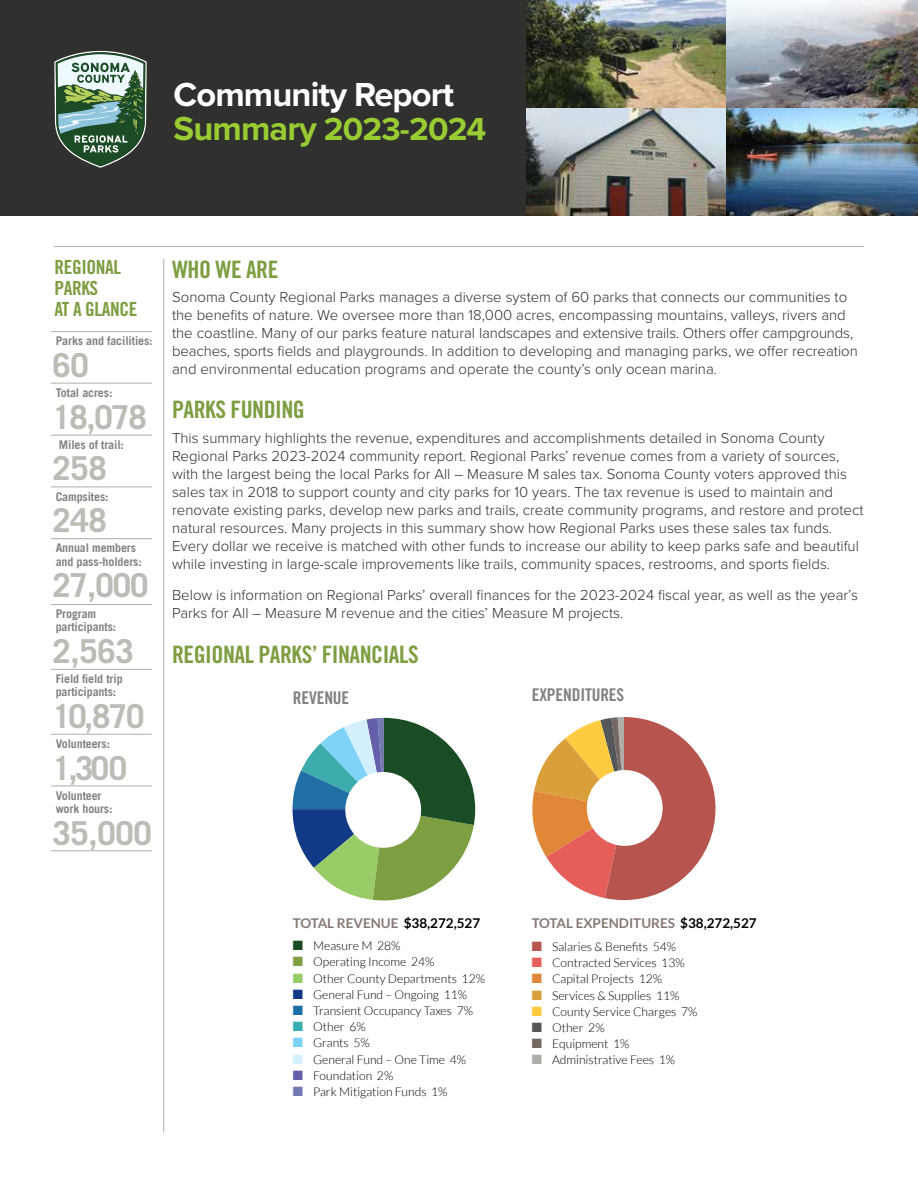
<style>
.page{position:relative;width:918px;height:1188px;background:#fff}
.page>*{position:absolute;margin:0;border:0;box-sizing:border-box;transform-origin:0 0}
.t1{font:700 34.5px "Proxima Nova";letter-spacing:-.025em;color:#fff}
.t2{font:700 33px "Trade Gothic LT Std";letter-spacing:-.01em;color:#bdbbb6}
.t3{font:700 33px "Proxima Nova";letter-spacing:-.025em;color:#9c3}
.t4{font:24px "Trade Gothic LT Std Bd Cn 20";letter-spacing:-.02em;color:#7d9e41}
.t5{font:19.5px/21px "Trade Gothic LT Std Bd Cn 20";letter-spacing:-.02em;color:#7d9e41}
.t6{font:17.55px "Trade Gothic LT Std Bd Cn 20";letter-spacing:-.01em;color:#808285}
.t7{font:300 15px/18px "Proxima Nova";color:#30302f}
.t8{font:700 13.5px "Lato";color:#867875}
.t9{font:300 12.15px "Lato";color:#000}
.t10{font:700 12px/13.5px "Trade Gothic LT Std";letter-spacing:-.01em;color:#808285}
.s1{font-size:34.5px}
.s2{color:#000}
.s3{color:#1b4d25}
.s4{color:#7d9e41}
.s5{color:#98cd67}
.s6{color:#123885}
.s7{color:#1d70a7}
.s8{color:#37aeaf}
.s9{color:#7dd3f7}
.s10{color:#d4effd}
.s11{color:#635faa}
.s12{color:#7179b0}
.s13{color:#b7564e}
.s14{color:#e65f5a}
.s15{color:#e18739}
.s16{color:#da9f3d}
.s17{color:#fecc40}
.s18{color:#54585a}
.s19{color:#756762}
.s20{color:#afada8}
</style>
<div class="page">
<div style="left:0;top:0;width:526px;height:216px;background:#30302f"></div>
<hr style="left:54px;top:246px;width:810px;height:1px;background:#afada8">
<svg style="left:54px;top:51px;width:93px;height:117px;background:#6c8976"></svg>
<hr style="left:163px;top:259px;width:1px;height:873px;background:#afada8">
<hr style="left:51px;top:331px;width:101px;height:1px;background:#afada8">
<hr style="left:51px;top:383px;width:101px;height:1px;background:#afada8">
<hr style="left:51px;top:435px;width:101px;height:1px;background:#afada8">
<hr style="left:51px;top:487px;width:101px;height:1px;background:#afada8">
<hr style="left:51px;top:538px;width:101px;height:1px;background:#afada8">
<hr style="left:51px;top:604px;width:101px;height:1px;background:#afada8">
<hr style="left:51px;top:669px;width:101px;height:1px;background:#afada8">
<hr style="left:51px;top:734px;width:101px;height:1px;background:#afada8">
<hr style="left:51px;top:786px;width:101px;height:1px;background:#afada8">
<hr style="left:51px;top:850px;width:101px;height:1px;background:#afada8">
<svg style="left:293px;top:718px;width:182px;height:183px"></svg>
<div style="left:345px;top:772px;width:76px;height:76px;background:#fff;border-radius:50%"></div>
<svg style="left:532px;top:717px;width:184px;height:183px"></svg>
<div style="left:587px;top:770px;width:76px;height:76px;background:#fff;border-radius:50%"></div>
<img style="left:726px;top:0;width:192px;height:108px">
<img style="left:526px;top:0;width:200px;height:108px">
<img style="left:526px;top:108px;width:392px;height:108px">
<h1 class="t1" style="left:174px;top:68px;width:282px">Community Report</h1>
<h2 class="t3" style="left:174px;top:105px;width:314px"><span class="s1">Summary</span> 2023-2024</h2>
<h3 class="t5" style="left:54px;top:257px;width:85px">REGIONAL<br>PARKS<br>AT A GLANCE</h3>
<p class="t10" style="left:56px;top:334px;width:98px">Parks and facilities:</p>
<h2 class="t2" style="left:52px;top:345px;width:38px">60</h2>
<p class="t10" style="left:56px;top:386px;width:58px">Total acres:</p>
<h2 class="t2" style="left:52px;top:397px;width:96px">18,078</h2>
<p class="t10" style="left:59px;top:438px;width:67px">Miles of trail:</p>
<h2 class="t2" style="left:52px;top:448px;width:56px">258</h2>
<p class="t10" style="left:56px;top:489px;width:54px">Campsites:</p>
<h2 class="t2" style="left:52px;top:500px;width:56px">248</h2>
<p class="t10" style="left:56px;top:541px;width:88px">Annual members and pass-holders:</p>
<h2 class="t2" style="left:52px;top:565px;width:97px">27,000</h2>
<p class="t10" style="left:56px;top:606px;width:62px">Program participants:</p>
<h2 class="t2" style="left:52px;top:631px;width:83px">2,563</h2>
<p class="t10" style="left:56px;top:672px;width:68px">Field field trip participants:</p>
<h2 class="t2" style="left:52px;top:696px;width:94px">10,870</h2>
<p class="t10" style="left:56px;top:737px;width:56px">Volunteers:</p>
<h2 class="t2" style="left:52px;top:748px;width:76px">1,300</h2>
<p class="t10" style="left:56px;top:789px;width:58px">Volunteer work hours:</p>
<h2 class="t2" style="left:52px;top:813px;width:101px">35,000</h2>
<h3 class="t4" style="left:172px;top:254px;width:108px">WHO WE ARE</h3>
<p class="t7" style="left:172px;top:287px;width:687px">Sonoma County Regional Parks manages a diverse system of 60 parks that connects our communities to the benefits of nature. We oversee more than 18,000 acres, encompassing mountains, valleys, rivers and the coastline. Many of our parks feature natural landscapes and extensive trails. Others offer campgrounds, beaches, sports fields and playgrounds. In addition to developing and managing parks, we offer recreation and environmental education programs and operate the county’s only ocean marina.</p>
<h3 class="t4" style="left:172px;top:395px;width:134px">PARKS FUNDING</h3>
<p class="t7" style="left:172px;top:428px;width:693px">This summary highlights the revenue, expenditures and accomplishments detailed in Sonoma County Regional Parks 2023-2024 community report. Regional Parks’ revenue comes from a variety of sources, with the largest being the local Parks for All – Measure M sales tax. Sonoma County voters approved this sales tax in 2018 to support county and city parks for 10 years. The tax revenue is used to maintain and renovate existing parks, develop new parks and trails, create community programs, and restore and protect natural resources. Many projects in this summary show how Regional Parks uses these sales tax funds.<br>Every dollar we receive is matched with other funds to increase our ability to keep parks safe and beautiful while investing in large-scale improvements like trails, community spaces, restrooms, and sports fields.</p>
<p class="t7" style="left:172px;top:585px;width:687px">Below is information on Regional Parks’ overall finances for the 2023-2024 fiscal year, as well as the year’s<br>Parks for All – Measure M revenue and the cities’ Measure M projects.</p>
<h3 class="t4" style="left:172px;top:640px;width:248px">REGIONAL PARKS’ FINANCIALS</h3>
<p class="t6" style="left:293px;top:687px;width:58px">REVENUE</p>
<p class="t6" style="left:532px;top:684px;width:94px">EXPENDITURES</p>
<p class="t8" style="left:293px;top:915px;width:189px">TOTAL REVENUE <span class="s2">$38,272,527</span></p>
<p class="t9" style="left:293px;top:939px;width:109px"><span class="s3">■</span> Measure M 28%</p>
<p class="t9" style="left:293px;top:955px;width:143px"><span class="s4">■</span> Operating Income 24%</p>
<p class="t9" style="left:293px;top:972px;width:194px"><span class="s5">■</span> Other County Departments 12%</p>
<p class="t9" style="left:293px;top:988px;width:176px"><span class="s6">■</span> General Fund – Ongoing 11%</p>
<p class="t9" style="left:293px;top:1004px;width:182px"><span class="s7">■</span> Transient Occupancy Taxes 7%</p>
<p class="t9" style="left:293px;top:1020px;width:74px"><span class="s8">■</span> Other 6%</p>
<p class="t9" style="left:293px;top:1036px;width:78px"><span class="s9">■</span> Grants 5%</p>
<p class="t9" style="left:293px;top:1053px;width:175px"><span class="s10">■</span> General Fund – One Time 4%</p>
<p class="t9" style="left:293px;top:1069px;width:102px"><span class="s11">■</span> Foundation 2%</p>
<p class="t9" style="left:293px;top:1085px;width:156px"><span class="s12">■</span> Park Mitigation Funds 1%</p>
<p class="t8" style="left:532px;top:915px;width:227px">TOTAL EXPENDITURES <span class="s2">$38,272,527</span></p>
<p class="t9" style="left:532px;top:940px;width:146px"><span class="s13">■</span> Salaries &amp; Benefits 54%</p>
<p class="t9" style="left:532px;top:956px;width:154px"><span class="s14">■</span> Contracted Services 13%</p>
<p class="t9" style="left:532px;top:973px;width:132px"><span class="s15">■</span> Capital Projects 12%</p>
<p class="t9" style="left:532px;top:989px;width:149px"><span class="s16">■</span> Services &amp; Supplies 11%</p>
<p class="t9" style="left:532px;top:1005px;width:167px"><span class="s17">■</span> County Service Charges 7%</p>
<p class="t9" style="left:532px;top:1021px;width:74px"><span class="s18">■</span> Other 2%</p>
<p class="t9" style="left:532px;top:1037px;width:99px"><span class="s19">■</span> Equipment 1%</p>
<p class="t9" style="left:532px;top:1054px;width:145px"><span class="s20">■</span> Administrative Fees 1%</p>
</div>
